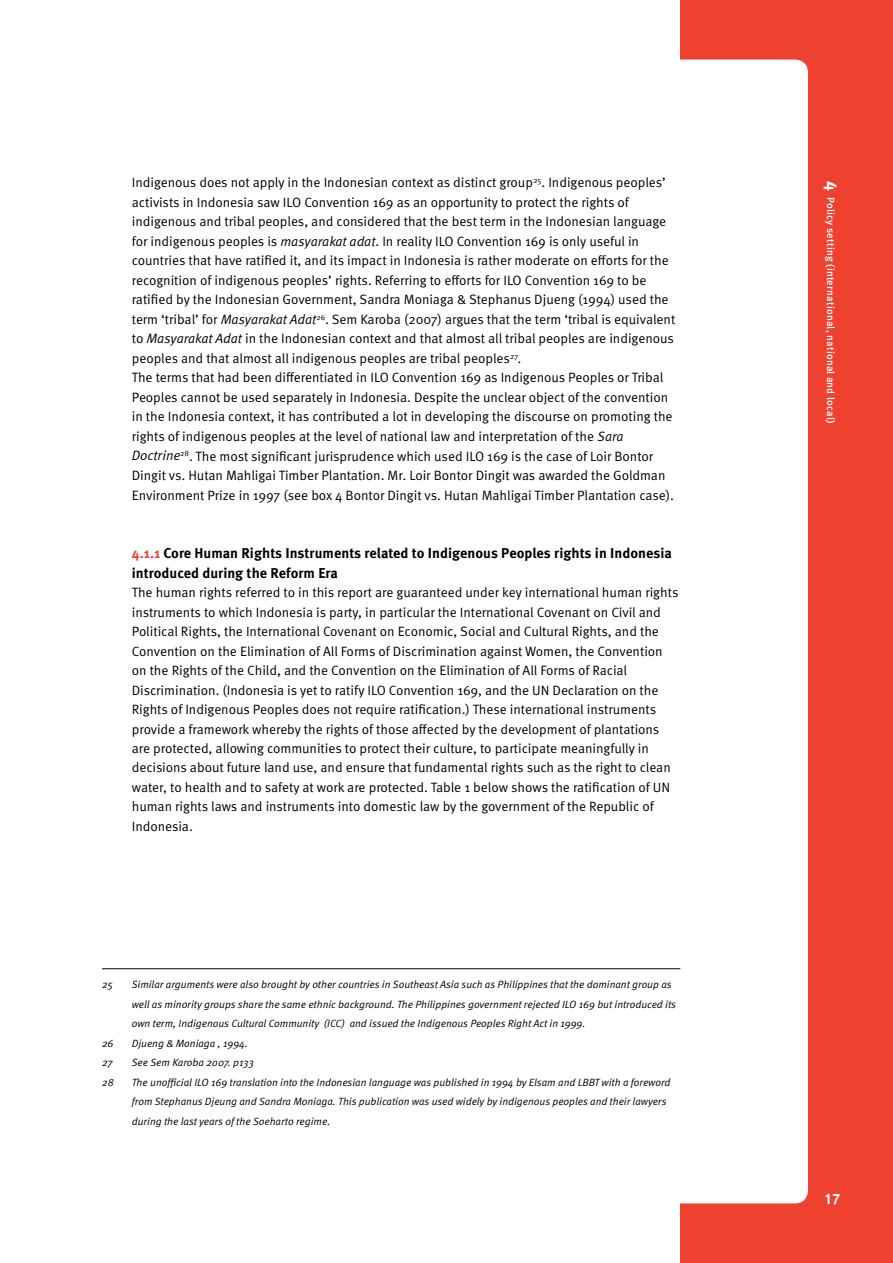
<style>
.page{position:relative;width:893px;height:1263px;background:#fff}
.page>*{position:absolute;margin:0;border:0;box-sizing:border-box;transform-origin:0 0}
.t1{font:700 15px "Meta Pro";color:#fff}
.t2{font:700 14.25px/19.5px "Meta Pro";letter-spacing:.005em;color:#000}
.t3{font:13.5px/19.5px "Meta Pro";letter-spacing:-.005em;color:#000}
.t4{font:italic 10.5px/19.5px "Meta Pro";letter-spacing:-.005em;color:#000}
.t5{font:500 10.5px "Meta Pro";letter-spacing:.015em;color:#fff}
.s1{font-style:italic}
.s2{color:#ef4130}
.s3{font-weight:700;font-size:18px}
</style>
<div class="page">
<div style="left:680px;top:0;width:213px;height:1263px;background:#ef4130"></div>
<div style="left:598px;top:60px;width:210px;height:1143px;background:#fff;border-radius:13px"></div>
<hr style="left:102px;top:968px;width:578px;height:1px;background:#000">
<p class="t3" style="left:132px;top:173px;width:545px">Indigenous does not apply in the Indonesian context as distinct group<sup>25</sup>. Indigenous peoples’ activists in Indonesia saw ILO Convention 169 as an opportunity to protect the rights of indigenous and tribal peoples, and considered that the best term in the Indonesian language for indigenous peoples is <span class="s1">masyarakat adat</span>. In reality ILO Convention 169 is only useful in countries that have ratified it, and its impact in Indonesia is rather moderate on efforts for the recognition of indigenous peoples’ rights. Referring to efforts for ILO Convention 169 to be ratified by the Indonesian Government, Sandra Moniaga &amp; Stephanus Djueng (1994) used the term ‘tribal’ for <span class="s1">Masyarakat Adat</span><sup>26</sup>. Sem Karoba (2007) argues that the term ‘tribal is equivalent to <span class="s1">Masyarakat Adat</span> in the Indonesian context and that almost all tribal peoples are indigenous peoples and that almost all indigenous peoples are tribal peoples<sup>27</sup>.<br>The terms that had been differentiated in ILO Convention 169 as Indigenous Peoples or Tribal Peoples cannot be used separately in Indonesia. Despite the unclear object of the convention in the Indonesia context, it has contributed a lot in developing the discourse on promoting the rights of indigenous peoples at the level of national law and interpretation of the <span class="s1">Sara Doctrine</span><sup>28</sup>. The most significant jurisprudence which used ILO 169 is the case of Loir Bontor Dingit vs. Hutan Mahligai Timber Plantation. Mr. Loir Bontor Dingit was awarded the Goldman Environment Prize in 1997 (see box 4 Bontor Dingit vs. Hutan Mahligai Timber Plantation case).</p>
<p class="t2" style="left:132px;top:544px;width:541px"><span class="s2">4.1.1</span> Core Human Rights Instruments related to Indigenous Peoples rights in Indonesia introduced during the Reform Era</p>
<p class="t3" style="left:132px;top:583px;width:548px">The human rights referred to in this report are guaranteed under key international human rights instruments to which Indonesia is party, in particular the International Covenant on Civil and Political Rights, the International Covenant on Economic, Social and Cultural Rights, and the Convention on the Elimination of All Forms of Discrimination against Women, the Convention on the Rights of the Child, and the Convention on the Elimination of All Forms of Racial Discrimination. (Indonesia is yet to ratify ILO Convention 169, and the UN Declaration on the Rights of Indigenous Peoples does not require ratification.) These international instruments provide a framework whereby the rights of those affected by the development of plantations are protected, allowing communities to protect their culture, to participate meaningfully in decisions about future land use, and ensure that fundamental rights such as the right to clean water, to health and to safety at work are protected. Table 1 below shows the ratification of UN human rights laws and instruments into domestic law by the government of the Republic of Indonesia.</p>
<p class="t4" style="left:102px;top:975px;width:12px">25</p>
<p class="t4" style="left:132px;top:975px;width:546px">Similar arguments were also brought by other countries in Southeast Asia such as Philippines that the dominant group as well as minority groups share the same ethnic background. The Philippines government rejected ILO 169 but introduced its own term, Indigenous Cultural Community (ICC) and issued the Indigenous Peoples Right Act in 1999.</p>
<p class="t4" style="left:102px;top:1034px;width:13px">26</p>
<p class="t4" style="left:132px;top:1034px;width:118px">Djueng &amp; Moniaga , 1994.</p>
<p class="t4" style="left:102px;top:1053px;width:12px">27</p>
<p class="t4" style="left:132px;top:1053px;width:124px">See Sem Karoba 2007. p133</p>
<p class="t4" style="left:102px;top:1073px;width:13px">28</p>
<p class="t4" style="left:132px;top:1073px;width:540px">The unofficial ILO 169 translation into the Indonesian language was published in 1994 by Elsam and LBBT with a foreword from Stephanus Djeung and Sandra Moniaga. This publication was used widely by indigenous peoples and their lawyers during the last years of the Soeharto regime.</p>
<p class="t5" style="left:837px;top:181px;width:244px;rotate:90deg"><span class="s3">4</span> Policy setting (international, national and local)</p>
<p class="t1" style="left:825px;top:1189px;width:17px">17</p>
</div>
